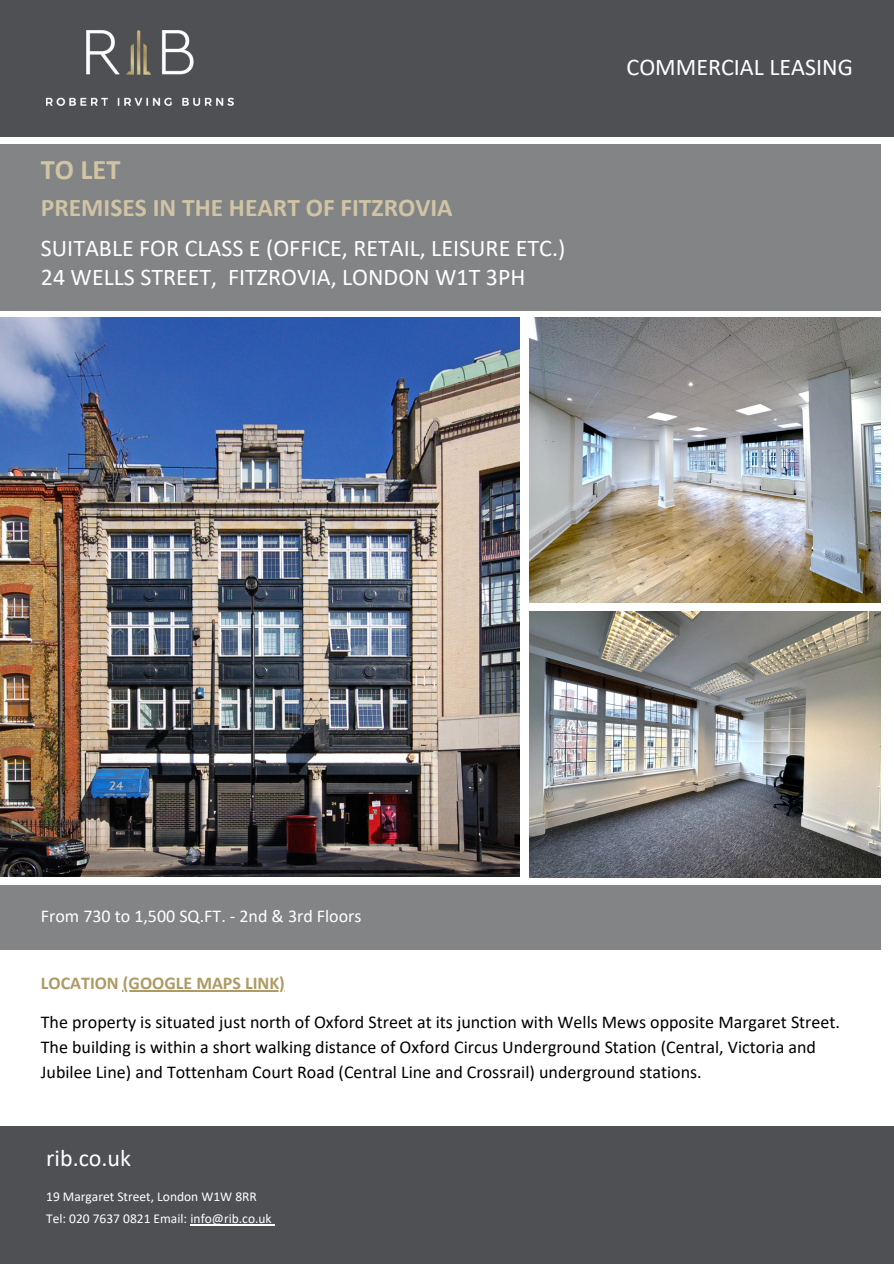
<style>
.page{position:relative;width:894px;height:1264px;background:#fff}
.page>*{position:absolute;margin:0;border:0;box-sizing:border-box;transform-origin:0 0}
.t1{font:700 28.35px "Calibri";color:#d0c4a4}
.t2{font:700 25.5px "Calibri";color:#d0c4a4}
.t3{font:24px "Calibri";color:#fff}
.t4{font:18px/24.8px "Calibri";color:#000}
.t5{font:18px "Calibri";color:#fff}
.t6{font:700 18px "Calibri";color:#ae9a64}
.t7{font:13.5px "Calibri";color:#fff}
</style>
<div class="page">
<div style="left:0;top:0;width:893px;height:137px;background:#4e5053"></div>
<div style="left:0;top:144px;width:880px;height:167px;background:#838486"></div>
<div style="left:0;top:885px;width:880px;height:65px;background:#838486"></div>
<img style="left:46px;top:30px;width:187px;height:76px">
<img style="left:0;top:317px;width:519px;height:560px">
<img style="left:529px;top:611px;width:351px;height:266px">
<div style="left:0;top:1126px;width:893px;height:137px;background:#4e5053"></div>
<img style="left:529px;top:317px;width:351px;height:285px">
<hr style="left:123px;top:990px;width:162px;height:1px;background:#ae9a64">
<hr style="left:190px;top:1224px;width:82px;height:1px;background:#fff">
<p class="t1" style="left:41px;top:157px;width:81px">TO LET</p>
<h3 class="t2" style="left:41px;top:197px;width:413px">PREMISES IN THE HEART OF FITZROVIA</h3>
<p class="t3" style="left:41px;top:238px;width:526px">SUITABLE FOR CLASS E (OFFICE, RETAIL, LEISURE ETC.)</p>
<h3 class="t3" style="left:41px;top:267px;width:486px">24 WELLS STREET, FITZROVIA, LONDON W1T 3PH</h3>
<h3 class="t3" style="left:626px;top:57px;width:228px">COMMERCIAL LEASING</h3>
<p class="t5" style="left:41px;top:908px;width:322px">From 730 to 1,500 SQ.FT. - 2nd &amp; 3rd Floors</p>
<p class="t6" style="left:41px;top:975px;width:245px">LOCATION (GOOGLE MAPS LINK)</p>
<h6 class="t4" style="left:41px;top:1011px;width:800px">The property is situated just north of Oxford Street at its junction with Wells Mews opposite Margaret Street.</h6>
<h5 class="t4" style="left:41px;top:1036px;width:776px">The building is within a short walking distance of Oxford Circus Underground Station (Central, Victoria and<br>Jubilee Line) and Tottenham Court Road (Central Line and Crossrail) underground stations.</h5>
<h6 class="t3" style="left:46px;top:1147px;width:86px">rib.co.uk</h6>
<h4 class="t7" style="left:46px;top:1190px;width:212px">19 Margaret Street, London W1W 8RR</h4>
<p class="t7" style="left:46px;top:1212px;width:227px">Tel: 020 7637 0821 Email: info@rib.co.uk</p>
</div>
